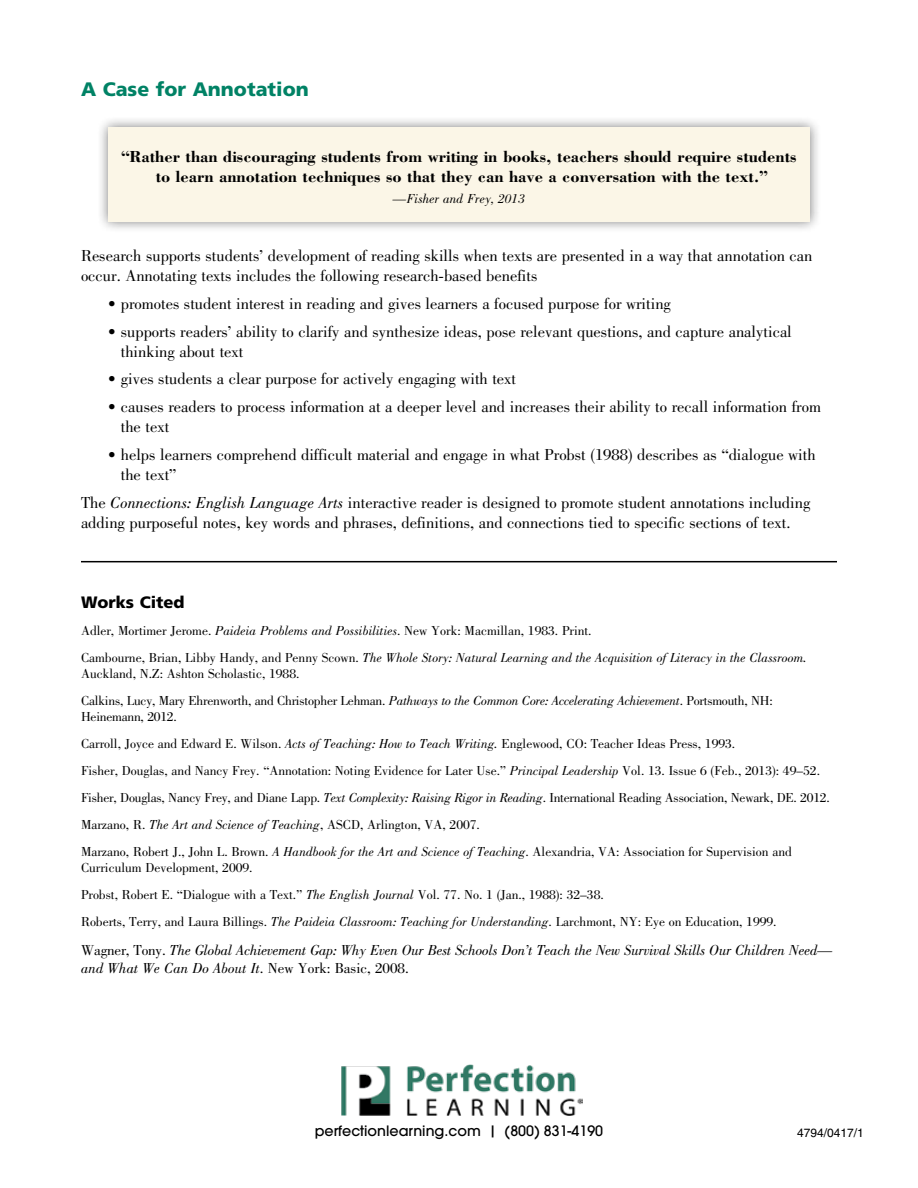
<style>
.page{position:relative;width:918px;height:1188px;background:#fff}
.page>*{position:absolute;margin:0;border:0;box-sizing:border-box;transform-origin:0 0}
.t1{font:900 19.5px "Frutiger";color:#008265}
.t2{font:16.5px/19.8px "Bodoni";color:#000}
.t3{font:700 16.5px/19.8px "Bodoni";color:#000;text-align:center}
.t4{font:900 16.5px "Frutiger";color:#000}
.t5{font:italic 15px/18px "Bodoni";letter-spacing:-.01em;color:#000}
.t6{font:500 14.25px "Avant Garde";color:#000}
.t7{font:13.5px/27px "Bodoni";color:#000}
.t8{font:italic 13.5px/27px "Bodoni";color:#000}
.t9{font:12px "Helvetica";color:#000}
.s1{font-style:italic}
.s2{font-style:normal}
</style>
<div class="page">
<div style="left:97px;top:116px;width:725px;height:117px;background:#000;opacity:.5"></div>
<div style="left:108px;top:127px;width:702px;height:95px;background:#fbf6e7"></div>
<img style="left:341px;top:1064px;width:241px;height:52px">
<hr style="left:81px;top:561px;width:756px;height:1px;background:#000">
<h1 class="t1" style="left:81px;top:78px;width:229px">A Case for Annotation</h1>
<p class="t3" style="left:121px;top:146px;width:677px">“Rather than discouraging students from writing in books, teachers should require students to learn annotation techniques so that they can have a conversation with the text.”</p>
<p class="t8" style="left:393px;top:185px;width:134px">—Fisher and Frey, 2013</p>
<p class="t2" style="left:81px;top:246px;width:733px">Research supports students’ development of reading skills when texts are presented in a way that annotation can occur. Annotating texts includes the following research-based benefits</p>
<p class="t2" style="left:108px;top:294px;width:564px">• promotes student interest in reading and gives learners a focused purpose for writing</p>
<p class="t2" style="left:121px;top:321px;width:673px;text-indent:-13px">• supports readers’ ability to clarify and synthesize ideas, pose relevant questions, and capture analytical thinking about text</p>
<p class="t2" style="left:108px;top:369px;width:410px">• gives students a clear purpose for actively engaging with text</p>
<p class="t2" style="left:121px;top:397px;width:702px;text-indent:-13px">• causes readers to process information at a deeper level and increases their ability to recall information from the text</p>
<p class="t2" style="left:121px;top:445px;width:696px;text-indent:-13px">• helps learners comprehend difficult material and engage in what Probst (1988) describes as “dialogue with the text”</p>
<p class="t2" style="left:81px;top:492px;width:731px">The <span class="s1">Connections: English Language Arts</span> interactive reader is designed to promote student annotations including adding purposeful notes, key words and phrases, definitions, and connections tied to specific sections of text.</p>
<p class="t4" style="left:81px;top:592px;width:105px">Works Cited</p>
<p class="t8" style="left:81px;top:617px;width:727px"><span class="s2">Adler, Mortimer Jerome.</span> Paideia Problems and Possibilities<span class="s2">. New York: Macmillan, 1983. Print.<br>Cambourne, Brian, Libby Handy, and Penny Scown.</span> The Whole Story: Natural Learning and the Acquisition of Literacy in the Classroom.</p>
<p class="t7" style="left:81px;top:660px;width:693px">Auckland, N.Z: Ashton Scholastic, 1988.<br>Calkins, Lucy, Mary Ehrenworth, and Christopher Lehman. <span class="s1">Pathways to the Common Core: Accelerating Achievement</span>. Portsmouth, NH:</p>
<p class="t7" style="left:81px;top:703px;width:750px">Heinemann, 2012.<br>Carroll, Joyce and Edward E. Wilson. <span class="s1">Acts of Teaching: How to Teach Writing.</span> Englewood, CO: Teacher Ideas Press, 1993.<br>Fisher, Douglas, and Nancy Frey. “Annotation: Noting Evidence for Later Use.” <span class="s1">Principal Leadership</span> Vol. 13. Issue 6 (Feb., 2013): 49–52.<br>Fisher, Douglas, Nancy Frey, and Diane Lapp. <span class="s1">Text Complexity: Raising Rigor in Reading</span>. International Reading Association, Newark, DE. 2012.<br>Marzano, R. <span class="s1">The Art and Science of Teaching</span>, ASCD, Arlington, VA, 2007.<br>Marzano, Robert J., John L. Brown. <span class="s1">A Handbook for the Art and Science of Teaching</span>. Alexandria, VA: Association for Supervision and</p>
<p class="t7" style="left:81px;top:854px;width:697px">Curriculum Development, 2009.<br>Probst, Robert E. “Dialogue with a Text.” <span class="s1">The English Journal</span> Vol. 77. No. 1 (Jan., 1988): 32–38.<br>Roberts, Terry, and Laura Billings. <span class="s1">The Paideia Classroom: Teaching for Understanding</span>. Larchmont, NY: Eye on Education, 1999.</p>
<p class="t5" style="left:81px;top:941px;width:753px"><span class="s2">Wagner, Tony.</span> The Global Achievement Gap: Why Even Our Best Schools Don’t Teach the New Survival Skills Our Children Need— and What We Can Do About It<span class="s2">. New York: Basic, 2008.</span></p>
<p class="t6" style="left:315px;top:1122px;width:290px">perfectionlearning.com | (800) 831-4190</p>
<p class="t9" style="left:797px;top:1126px;width:68px">4794/0417/1</p>
</div>
